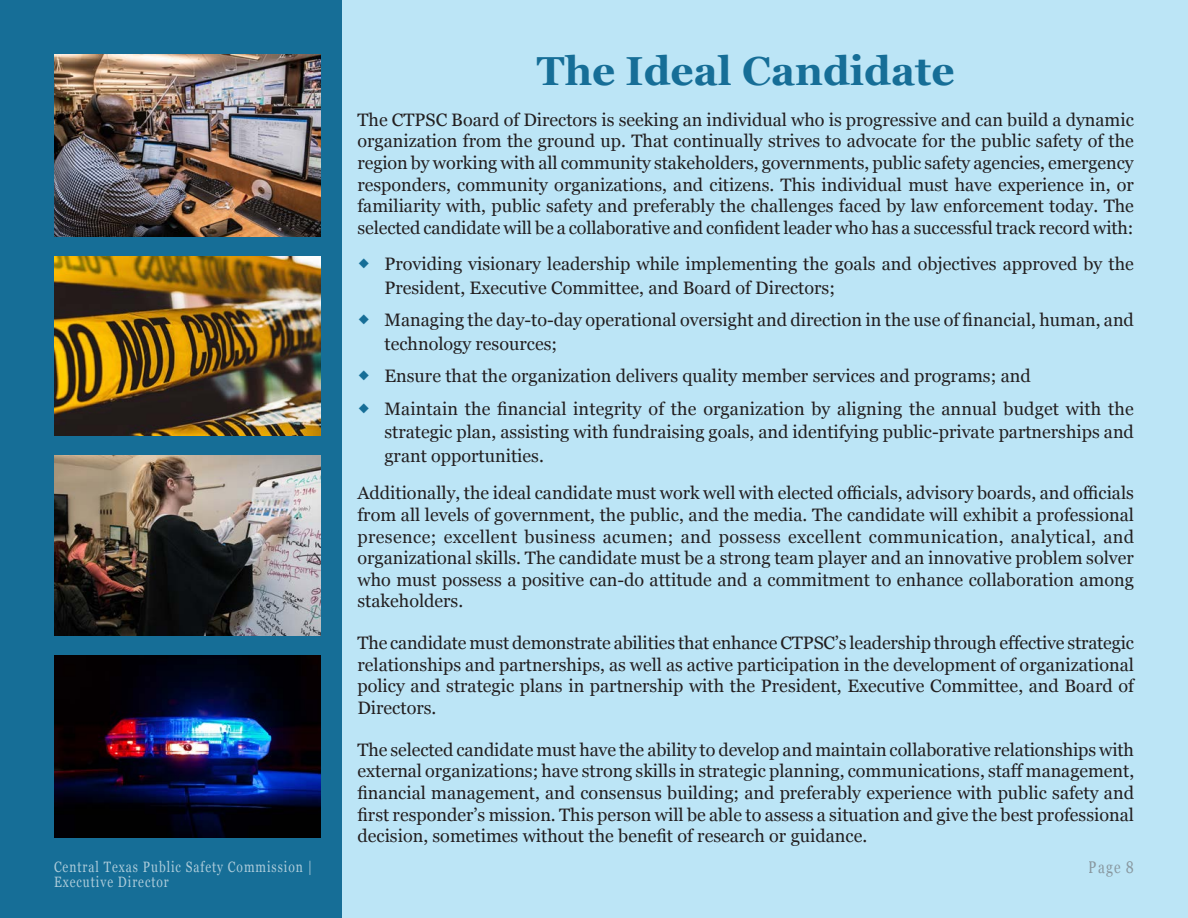
<style>
.page{position:relative;width:1188px;height:918px;background:#fff}
.page>*{position:absolute;margin:0;border:0;box-sizing:border-box;transform-origin:0 0}
.RA_Major_Heading{font:700 40.5px "Georgia";color:#166e97}
.t1{font:18px/21.6px "Georgia";color:#231f20;text-align:justify}
.t2{font:16.8px "Georgia";color:#6c6d70;scale:.8 1}
.t3{font:15px/15px "Georgia";letter-spacing:.08em;color:#fff;scale:.8 1}
</style>
<div class="page">
<div style="left:0;top:0;width:373px;height:918px;background:#166e97"></div>
<img style="left:54px;top:54px;width:267px;height:183px">
<img style="left:54px;top:455px;width:267px;height:181px">
<img style="left:54px;top:256px;width:267px;height:180px">
<div style="left:342px;top:0;width:846px;height:918px;background:#bce5f6"></div>
<img style="left:54px;top:655px;width:267px;height:183px">
<p class="RA_Major_Heading" style="left:537px;top:40px;width:419px">The Ideal Candidate</p>
<p class="t1" style="left:357px;top:108px;width:778px">The CTPSC Board of Directors is seeking an individual who is progressive and can build a dynamic organization from the ground up. That continually strives to advocate for the public safety of the region by working with all community stakeholders, governments, public safety agencies, emergency responders, community organizations, and citizens. This individual must have experience in, or familiarity with, public safety and preferably the challenges faced by law enforcement today. The selected candidate will be a collaborative and confident leader who has a successful track record with:</p>
<p class="t1" style="left:384px;top:252px;width:751px;line-height:23.2px">Providing visionary leadership while implementing the goals and objectives approved by the<br>President, Executive Committee, and Board of Directors;</p>
<p class="t1" style="left:384px;top:308px;width:751px;line-height:23.2px">Managing the day-to-day operational oversight and direction in the use of financial, human, and technology resources;</p>
<p class="t1" style="left:384px;top:365px;width:648px">Ensure that the organization delivers quality member services and programs; and</p>
<p class="t1" style="left:384px;top:397px;width:751px;line-height:23.2px">Maintain the financial integrity of the organization by aligning the annual budget with the strategic plan, assisting with fundraising goals, and identifying public-private partnerships and grant opportunities.</p>
<p class="t1" style="left:357px;top:482px;width:778px">Additionally, the ideal candidate must work well with elected officials, advisory boards, and officials from all levels of government, the public, and the media. The candidate will exhibit a professional presence; excellent business acumen; and possess excellent communication, analytical, and organizational skills. The candidate must be a strong team player and an innovative problem solver who must possess a positive can-do attitude and a commitment to enhance collaboration among stakeholders.</p>
<p class="t1" style="left:357px;top:631px;width:778px">The candidate must demonstrate abilities that enhance CTPSC’s leadership through effective strategic relationships and partnerships, as well as active participation in the development of organizational policy and strategic plans in partnership with the President, Executive Committee, and Board of Directors.</p>
<p class="t1" style="left:357px;top:738px;width:778px">The selected candidate must have the ability to develop and maintain collaborative relationships with external organizations; have strong skills in strategic planning, communications, staff management, financial management, and consensus building; and preferably experience with public safety and first responder’s mission. This person will be able to assess a situation and give the best professional decision, sometimes without the benefit of research or guidance.</p>
<p class="t3" style="left:54px;top:859px;width:324px">Central Texas Public Safety Commission |<br>Executive Director</p>
<p class="t2" style="left:1089px;top:855px;width:58px">Page 8</p>
</div>
